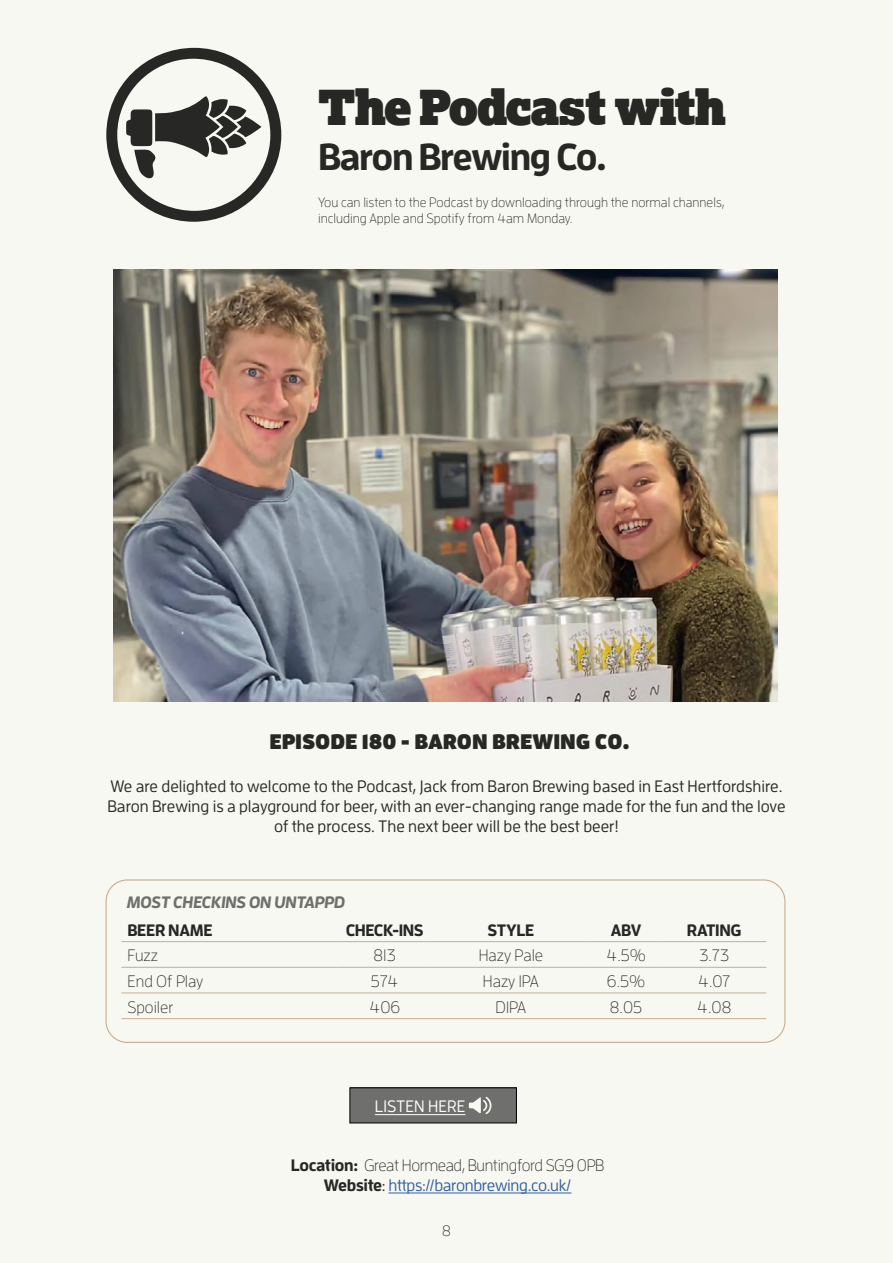
<style>
.page{position:relative;width:893px;height:1263px;background:#f7f8f1}
.page>*{position:absolute;margin:0;border:0;box-sizing:border-box;transform-origin:0 0}
.t1{font:48px "Lexia Advertising";letter-spacing:-.02em;color:#272726}
.t2{font:700 37.5px "Enzo OT";letter-spacing:-.04em;color:#272726}
.t3{font:900 21px "Enzo OT";color:#272726}
.t4{font:500 16.5px/19.8px "Enzo OT";color:#272726;text-align:center}
.t5{font:300 16.5px/19.8px "Enzo OT";letter-spacing:-.01em;color:#272726;text-align:center}
.t6{font:700 16.5px "Enzo OT";letter-spacing:-.02em;color:#272726}
.t7{font:italic 700 16.5px "Enzo OT";letter-spacing:-.02em;color:#6f6f6e}
.t8{font:500 16.5px "Enzo OT";color:#fff}
.t9{font:300 15px "Enzo OT";color:#272726}
.t10{font:300 13.5px/16.2px "Enzo OT";color:#272726}
.s1{font-weight:700}
.s2{font-weight:500}
.s3{font-weight:500;color:#33609f}
</style>
<div class="page">
<svg style="left:106px;top:48px;width:175px;height:174px"></svg>
<hr style="left:388px;top:1192px;width:183px;height:1px;background:#33609f">
<div style="left:350px;top:1088px;width:166px;height:35px;background:#6f6f6e"></div>
<hr style="left:375px;top:1114px;width:90px;height:1px;background:#fff">
<svg style="left:469px;top:1097px;width:22px;height:17px"></svg>
<div style="left:350px;top:1088px;width:167px;height:35px;border:1px solid #000"></div>
<div style="left:105px;top:879px;width:680px;height:164px;border:1px solid #c7ad92;border-radius:21px"></div>
<hr style="left:121px;top:941px;width:216px;height:1px;background:#c7ad92">
<hr style="left:337px;top:941px;width:95px;height:1px;background:#c7ad92">
<hr style="left:432px;top:941px;width:158px;height:1px;background:#c7ad92">
<hr style="left:590px;top:941px;width:72px;height:1px;background:#c7ad92">
<hr style="left:662px;top:941px;width:104px;height:1px;background:#c7ad92">
<hr style="left:121px;top:967px;width:216px;height:1px;background:#c7ad92">
<hr style="left:337px;top:967px;width:95px;height:1px;background:#c7ad92">
<hr style="left:432px;top:967px;width:158px;height:1px;background:#c7ad92">
<hr style="left:590px;top:967px;width:72px;height:1px;background:#c7ad92">
<hr style="left:662px;top:967px;width:104px;height:1px;background:#c7ad92">
<hr style="left:121px;top:992px;width:216px;height:1px;background:#c7ad92">
<hr style="left:337px;top:992px;width:95px;height:1px;background:#c7ad92">
<hr style="left:432px;top:992px;width:158px;height:1px;background:#c7ad92">
<hr style="left:590px;top:992px;width:72px;height:1px;background:#c7ad92">
<hr style="left:662px;top:992px;width:104px;height:1px;background:#c7ad92">
<hr style="left:121px;top:1018px;width:216px;height:1px;background:#c7ad92">
<hr style="left:337px;top:1018px;width:95px;height:1px;background:#c7ad92">
<hr style="left:432px;top:1018px;width:158px;height:1px;background:#c7ad92">
<hr style="left:590px;top:1018px;width:72px;height:1px;background:#c7ad92">
<hr style="left:662px;top:1018px;width:104px;height:1px;background:#c7ad92">
<img style="left:113px;top:269px;width:664px;height:433px">
<h1 class="t1" style="left:318px;top:76px;width:410px">The Podcast with</h1>
<h2 class="t2" style="left:318px;top:133px;width:290px">Baron Brewing Co.</h2>
<p class="t10" style="left:318px;top:193px;width:408px">You can listen to the Podcast by downloading through the normal channels, including Apple and Spotify from 4am Monday.</p>
<p class="t3" style="left:269px;top:728px;width:362px">EPISODE 180 - BARON BREWING CO.</p>
<p class="t4" style="left:107px;top:776px;width:680px">We are delighted to welcome to the Podcast, Jack from Baron Brewing based in East Hertfordshire.<br>Baron Brewing is a playground for beer, with an ever-changing range made for the fun and the love of the process. The next beer will be the best beer!</p>
<p class="t7" style="left:127px;top:892px;width:220px">MOST CHECKINS ON UNTAPPD</p>
<p class="t6" style="left:127px;top:919px;width:87px">BEER NAME</p>
<p class="t6" style="left:346px;top:919px;width:79px">CHECK-INS</p>
<p class="t6" style="left:487px;top:919px;width:49px">STYLE</p>
<p class="t6" style="left:611px;top:919px;width:32px">ABV</p>
<p class="t6" style="left:687px;top:919px;width:56px">RATING</p>
<p class="t5" style="left:127px;top:945px;width:32px">Fuzz</p>
<p class="t5" style="left:374px;top:945px;width:24px">813</p>
<p class="t5" style="left:479px;top:945px;width:66px">Hazy Pale</p>
<p class="t5" style="left:606px;top:945px;width:41px">4.5%</p>
<p class="t5" style="left:699px;top:945px;width:31px">3.73</p>
<p class="t5" style="left:127px;top:971px;width:77px">End Of Play</p>
<p class="t5" style="left:371px;top:971px;width:29px">574</p>
<p class="t5" style="left:483px;top:971px;width:58px">Hazy IPA</p>
<p class="t5" style="left:607px;top:971px;width:40px">6.5%</p>
<p class="t5" style="left:698px;top:971px;width:34px">4.07</p>
<p class="t5" style="left:127px;top:996px;width:47px">Spoiler</p>
<p class="t5" style="left:369px;top:996px;width:33px">406</p>
<p class="t5" style="left:496px;top:996px;width:32px">DIPA</p>
<p class="t5" style="left:610px;top:996px;width:34px">8.05</p>
<p class="t5" style="left:697px;top:996px;width:36px">4.08</p>
<p class="t8" style="left:375px;top:1097px;width:92px">LISTEN HERE</p>
<p class="t5" style="left:291px;top:1155px;width:315px"><span class="s1">Location:</span> Great Hormead, Buntingford SG9 0PB<br><span class="s1">Website</span><span class="s2">:</span> <span class="s3">https://baronbrewing.co.uk/</span></p>
<p class="t9" style="left:442px;top:1222px;width:10px">8</p>
</div>
